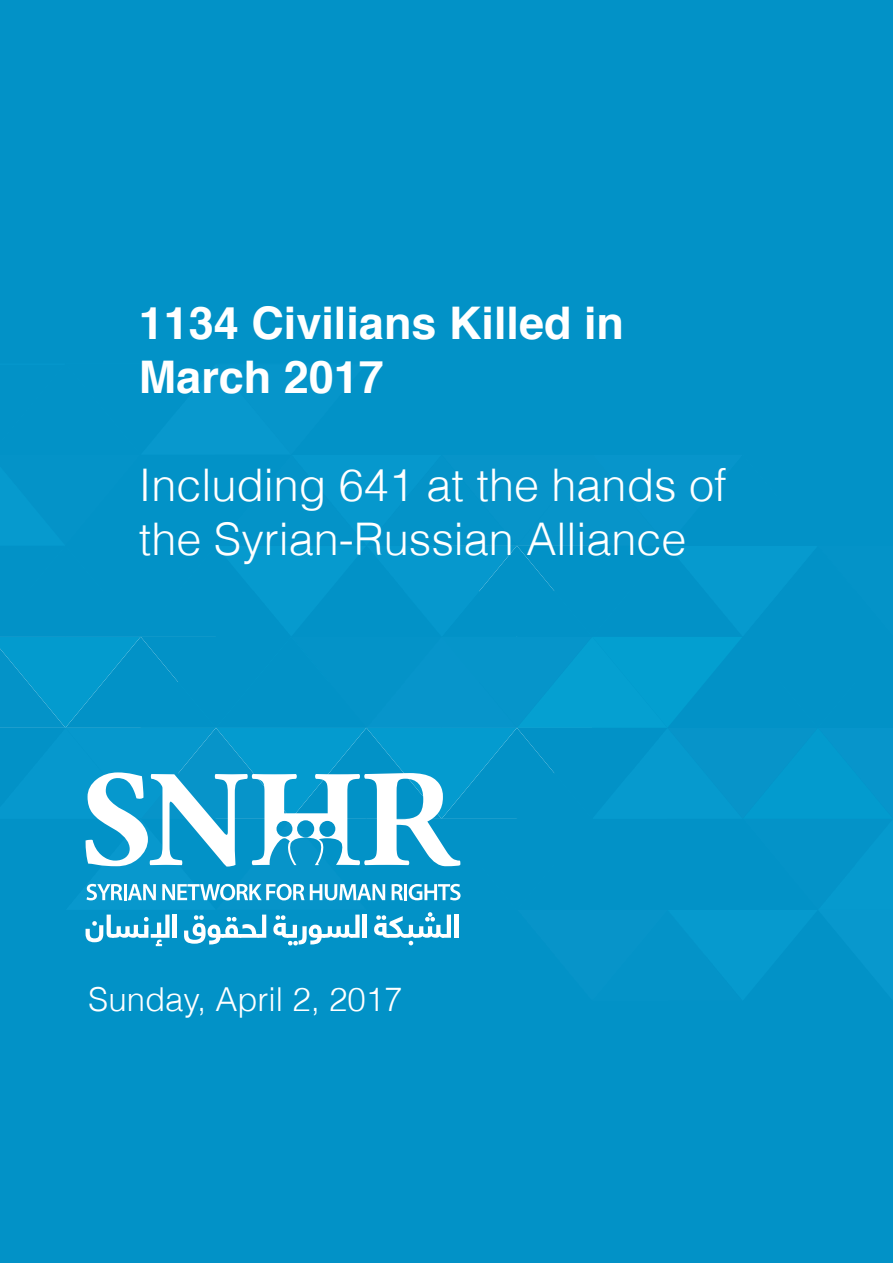
<style>
.page{position:relative;width:893px;height:1263px;background:#0292c7}
.page>*{position:absolute;margin:0;border:0;box-sizing:border-box;transform-origin:0 0}
.t1{font:300 45px/54px "Helvetica";color:#fff}
.t2{font:700 45px/54px "Helvetica";color:#fff}
.t3{font:300 33px "Helvetica";color:#fff}
</style>
<div class="page">
<svg style="left:0;top:545px;width:742px;height:402px"></svg>
<hr style="left:454px;top:914px;width:4px;height:24px;background:#fff">
<p class="t2" style="left:139px;top:295px;width:487px">1134 Civilians Killed in<br>March 2017</p>
<p class="t1" style="left:139px;top:456px;width:589px">Including 641 at the hands of the Syrian-Russian Alliance</p>
<p class="t3" style="left:88px;top:973px;width:316px">Sunday, April 2, 2017</p>
</div>
